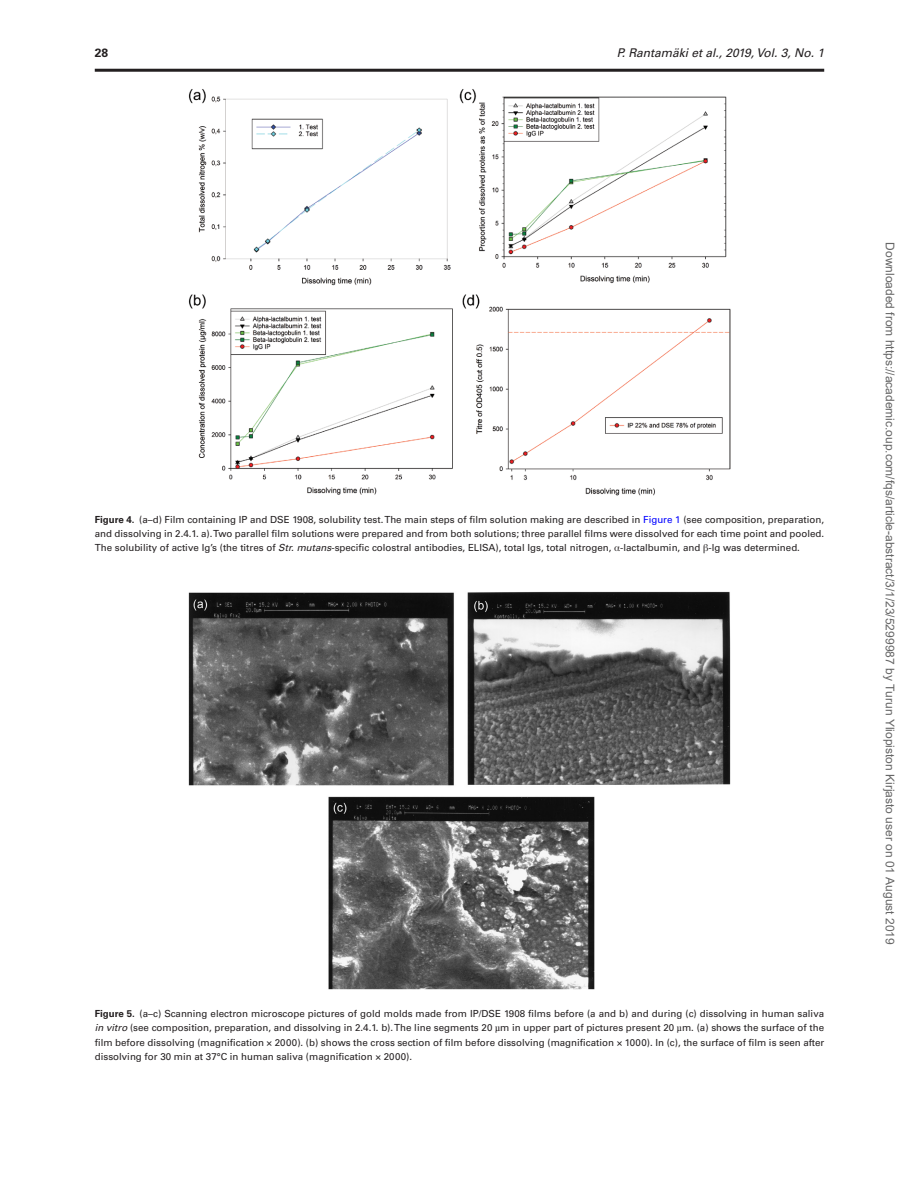
<style>
.page{position:relative;width:919px;height:1187px;background:#fff}
.page>*{position:absolute;margin:0;border:0;box-sizing:border-box;transform-origin:0 0}
.t1{font:12px "Arial";color:#666}
.t2{font:italic 12px "Univers LT Std";color:#231f20}
.t3{font:700 12px "Univers LT Std";color:#231f20}
.t4{font:9.75px/14.2px "Univers LT Std";color:#231f20;text-align:justify}
.s1{font-weight:700}
.s2{color:#00f}
.s3{font-style:italic}
.s4{font-family:"Gandhari Unicode"}
</style>
<div class="page">
<img style="left:188px;top:89px;width:542px;height:406px">
<img style="left:188px;top:591px;width:542px;height:398px">
<hr style="left:95px;top:69px;width:729px;height:3px;background:#231f20">
<p class="t3" style="left:95px;top:45px;width:15px">28</p>
<p class="t2" style="left:617px;top:45px;width:209px">P. Rantamäki et al., 2019, Vol. 3, No. 1</p>
<p class="t4" style="left:95px;top:512px;width:731px"><span class="s1">Figure 4.</span> (a–d) Film containing IP and DSE 1908, solubility test. The main steps of film solution making are described in <span class="s2">Figure 1</span> (see composition, preparation, and dissolving in 2.4.1. a). Two parallel film solutions were prepared and from both solutions; three parallel films were dissolved for each time point and pooled.<br>The solubility of active Ig’s (the titres of <span class="s3">Str. mutans</span>-specific colostral antibodies, ELISA), total Igs, total nitrogen, <span class="s4">α</span>-lactalbumin, and <span class="s4">β</span>-lg was determined.</p>
<p class="t4" style="left:95px;top:1006px;width:731px"><span class="s1">Figure 5.</span> (a–c) Scanning electron microscope pictures of gold molds made from IP/DSE 1908 films before (a and b) and during (c) dissolving in human saliva <span class="s3">in vitro</span> (see composition, preparation, and dissolving in 2.4.1. b). The line segments 20 <span class="s4">µ</span>m in upper part of pictures present 20 <span class="s4">µ</span>m. (a) shows the surface of the film before dissolving (magnification × 2000). (b) shows the cross section of film before dissolving (magnification × 1000). In (c), the surface of film is seen after dissolving for 30 min at 37°C in human saliva (magnification × 2000).</p>
<p class="t1" style="left:894px;top:242px;width:703px;rotate:90deg">Downloaded from https://academic.oup.com/fqs/article-abstract/3/1/23/5299987 by Turun Yliopiston Kirjasto user on 01 August 2019</p>
</div>
